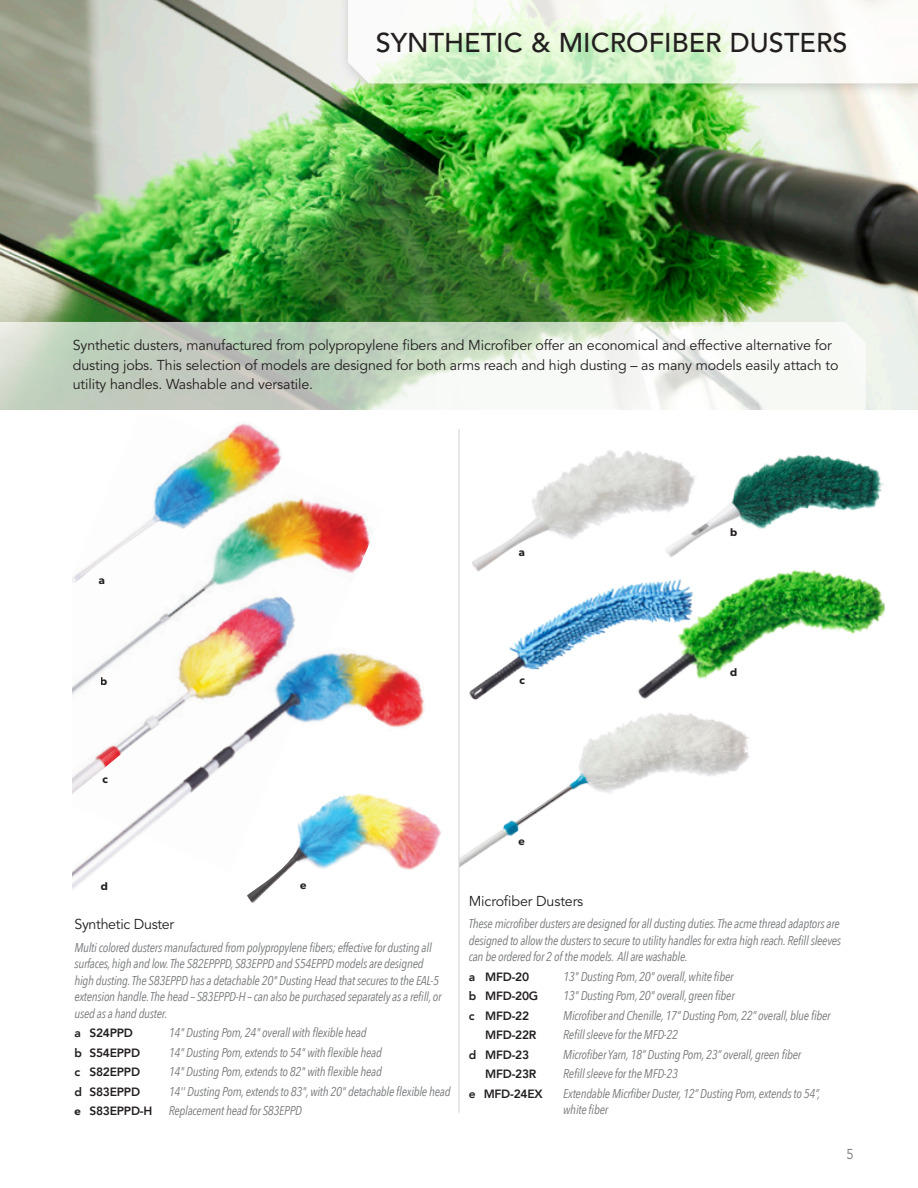
<style>
.page{position:relative;width:918px;height:1188px;background:#fff}
.page>*{position:absolute;margin:0;border:0;box-sizing:border-box;transform-origin:0 0}
.page_heading{font:500 27px "Avenir";color:#231f20}
.product_overview{font:14.25px/19.5px "Avenir";letter-spacing:-.01em;color:#231f20}
.product_name{font:14.25px "Avenir";letter-spacing:-.02em;color:#231f20}
.t1{font:14.25px "Avenir";color:#76787b;scale:.9 1}
.product_description{font:italic 12.75px/16.5px "Avenir Next Condensed";letter-spacing:-.02em;color:#76787b;text-align:justify}
.body_text_letter_ind{font:italic 12.75px/16.5px "Avenir Next Condensed";letter-spacing:-.02em;color:#76787b}
.body_text_letter_ind-2{font:800 12px "Avenir";letter-spacing:-.02em;color:#231f20}
.t2{font:600 11.25px "Gibson";color:#231f20}
.s1{font-family:"Gibson";font-weight:600;font-size:11.25px}
</style>
<div class="page">
<img style="left:200px;top:497px;width:171px;height:92px">
<img style="left:128px;top:589px;width:168px;height:55px">
<img style="left:72px;top:423px;width:211px;height:161px">
<img style="left:72px;top:644px;width:353px;height:246px">
<img style="left:702px;top:454px;width:182px;height:82px">
<img style="left:472px;top:450px;width:230px;height:122px">
<img style="left:469px;top:584px;width:165px;height:116px">
<img style="left:634px;top:564px;width:251px;height:135px">
<img style="left:460px;top:713px;width:290px;height:154px">
<img style="left:247px;top:793px;width:194px;height:110px">
<img style="left:0;top:0;width:918px;height:410px">
<svg style="left:0;top:322px;width:866px;height:88px"></svg>
<div style="left:338px;top:0;width:580px;height:96px;background:#231f20;opacity:.3"></div>
<svg style="left:348px;top:0;width:570px;height:83px;fill:#f6faf2"></svg>
<hr style="left:459px;top:429px;width:1px;height:684px;background:#d1d2d4">
<p class="page_heading" style="left:376px;top:27px;width:473px">SYNTHETIC &amp; MICROFIBER DUSTERS</p>
<p class="product_overview" style="left:73px;top:336px;width:767px">Synthetic dusters, manufactured from polypropylene fibers and Microfiber offer an economical and effective alternative for dusting jobs. This selection of models are designed for both arms reach and high dusting – as many models easily attach to utility handles. Washable and versatile.</p>
<p class="t2" style="left:99px;top:574px;width:8px">a</p>
<p class="t2" style="left:101px;top:675px;width:9px">b</p>
<p class="t2" style="left:519px;top:546px;width:8px">a</p>
<p class="t2" style="left:520px;top:673px;width:7px">c</p>
<p class="t2" style="left:730px;top:526px;width:9px">b</p>
<p class="t2" style="left:730px;top:665px;width:9px">d</p>
<p class="t2" style="left:103px;top:772px;width:7px">c</p>
<p class="t2" style="left:101px;top:879px;width:9px">d</p>
<p class="t2" style="left:300px;top:879px;width:8px">e</p>
<p class="product_name" style="left:74px;top:916px;width:101px">Synthetic Duster</p>
<p class="product_description" style="left:74px;top:939px;width:369px;text-align:left">Multi colored dusters manufactured from polypropylene fibers; effective for dusting all surfaces, high and low. The S82EPPPD, S83EPPD and S54EPPD models are designed high dusting. The S83EPPD has a detachable 20" Dusting Head that secures to the EAL-5 extension handle. The head – S83EPPD-H – can also be purchased separately as a refill, or used as a hand duster.</p>
<p class="body_text_letter_ind-2" style="left:74px;top:1022px;width:60px">a S24PPD</p>
<p class="body_text_letter_ind" style="left:169px;top:1024px;width:199px">14" Dusting Pom, 24" overall with flexible head</p>
<p class="body_text_letter_ind-2" style="left:74px;top:1042px;width:67px">b S54EPPD</p>
<p class="body_text_letter_ind" style="left:169px;top:1044px;width:215px">14" Dusting Pom, extends to 54" with flexible head</p>
<p class="body_text_letter_ind-2" style="left:74px;top:1061px;width:67px">c S82EPPD</p>
<p class="body_text_letter_ind" style="left:169px;top:1063px;width:215px">14" Dusting Pom, extends to 82" with flexible head</p>
<p class="body_text_letter_ind-2" style="left:74px;top:1081px;width:67px">d S83EPPD</p>
<p class="body_text_letter_ind" style="left:169px;top:1083px;width:283px">14'' Dusting Pom, extends to 83", with 20" detachable flexible head</p>
<p class="body_text_letter_ind-2" style="left:74px;top:1100px;width:79px"><span class="s1">e</span> S83EPPD-H</p>
<p class="body_text_letter_ind" style="left:169px;top:1102px;width:135px">Replacement head for S83EPPD</p>
<p class="t2" style="left:519px;top:835px;width:8px">e</p>
<p class="product_name" style="left:469px;top:892px;width:116px">Microfiber Dusters</p>
<p class="product_description" style="left:469px;top:915px;width:374px">These microfiber dusters are designed for all dusting duties. The acme thread adaptors are designed to allow the dusters to secure to utility handles for extra high reach. Refill sleeves can be ordered for 2 of the models. All are washable.</p>
<p class="body_text_letter_ind-2" style="left:469px;top:965px;width:62px">a MFD-20</p>
<p class="body_text_letter_ind" style="left:563px;top:968px;width:172px">13" Dusting Pom, 20" overall, white fiber</p>
<p class="body_text_letter_ind-2" style="left:469px;top:985px;width:71px">b MFD-20G</p>
<p class="body_text_letter_ind" style="left:563px;top:987px;width:173px">13" Dusting Pom, 20" overall, green fiber</p>
<p class="body_text_letter_ind-2" style="left:469px;top:1004px;width:62px">c MFD-22</p>
<p class="body_text_letter_ind" style="left:563px;top:1007px;width:269px">Microfiber and Chenille, 17” Dusting Pom, 22” overall, blue fiber</p>
<p class="body_text_letter_ind-2" style="left:485px;top:1024px;width:53px">MFD-22R</p>
<p class="body_text_letter_ind" style="left:563px;top:1026px;width:116px">Refill sleeve for the MFD-22</p>
<p class="body_text_letter_ind-2" style="left:469px;top:1043px;width:62px">d MFD-23</p>
<p class="body_text_letter_ind" style="left:563px;top:1046px;width:239px">Microfiber Yarn, 18” Dusting Pom, 23” overall, green fiber</p>
<p class="body_text_letter_ind-2" style="left:485px;top:1063px;width:53px">MFD-23R</p>
<p class="body_text_letter_ind" style="left:563px;top:1065px;width:116px">Refill sleeve for the MFD-23</p>
<p class="body_text_letter_ind-2" style="left:469px;top:1082px;width:75px">e MFD-24EX</p>
<p class="body_text_letter_ind" style="left:563px;top:1085px;width:258px">Extendable Micrfiber Duster, 12” Dusting Pom, extends to 54”, white fiber</p>
<p class="t1" style="left:846px;top:1146px;width:9px">5</p>
</div>
